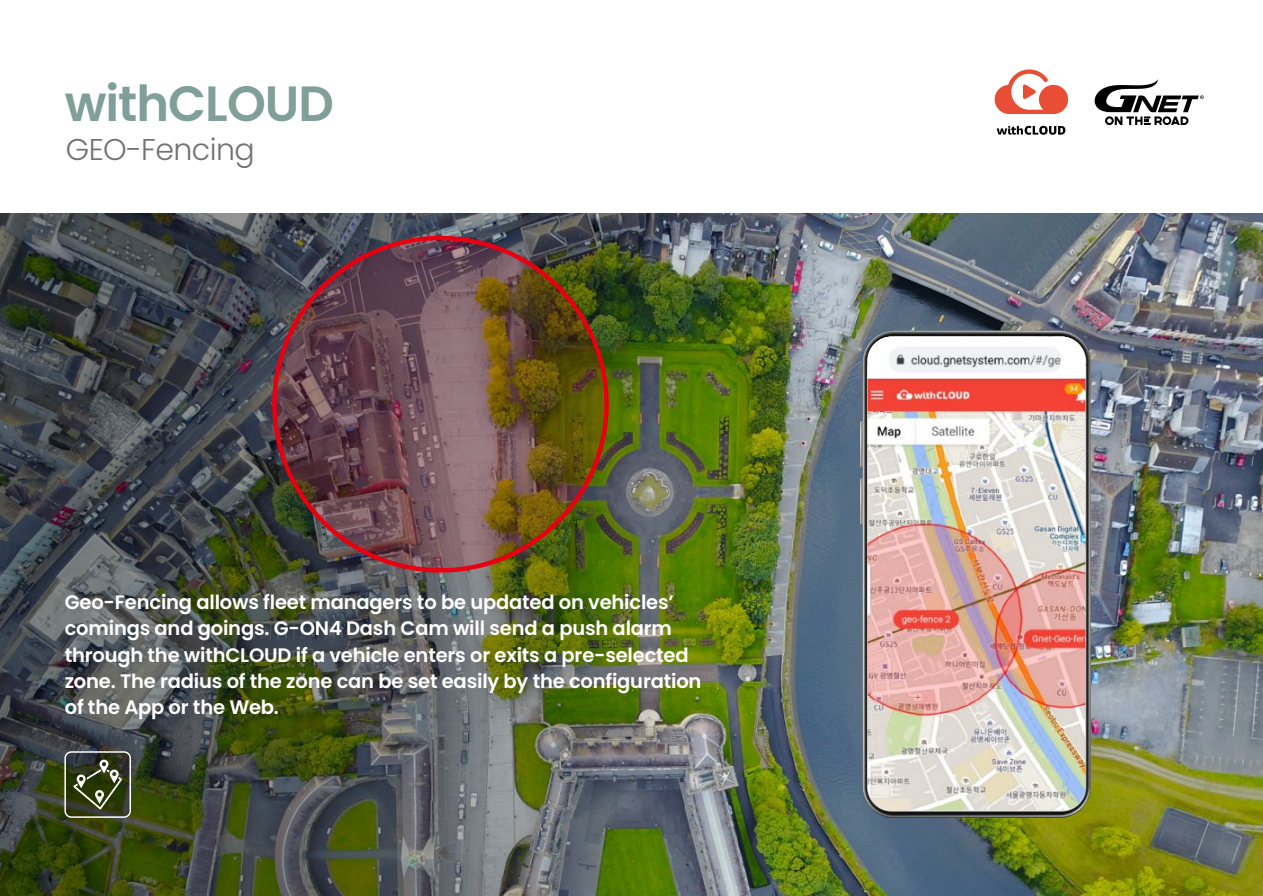
<style>
.page{position:relative;width:1263px;height:896px;background:#fff}
.page>*{position:absolute;margin:0;border:0;box-sizing:border-box;transform-origin:0 0}
.t1{font:600 49.5px "Poppins";letter-spacing:-.02em;color:#7f9f98}
.t2{font:300 30px "Poppins";letter-spacing:-.02em;color:#727171}
.t3{font:600 19.5px/26.2px "Poppins";letter-spacing:-.01em;color:#fff}
.t4{font:900 2.25px "Noto Sans KR";color:#000}
</style>
<div class="page">
<img style="left:794px;top:213px;width:469px;height:682px">
<img style="left:0;top:213px;width:794px;height:682px">
<img style="left:860px;top:330px;width:230px;height:487px">
<img style="left:274px;top:238px;width:332px;height:332px;border-radius:50%">
<svg style="left:64px;top:751px;width:67px;height:66px"></svg>
<img style="left:868px;top:378px;width:217px;height:432px">
<svg style="left:868px;top:336px;width:217px;height:42px"></svg>
<svg style="left:995px;top:69px;width:73px;height:45px"></svg>
<svg style="left:996px;top:126px;width:69px;height:9px"></svg>
<svg style="left:1094px;top:79px;width:110px;height:46px"></svg>
<h1 class="t1" style="left:65px;top:75px;width:271px">withCLOUD</h1>
<h2 class="t2" style="left:66px;top:132px;width:190px">GEO-Fencing</h2>
<p class="t3" style="left:65px;top:589px;width:638px">Geo-Fencing allows fleet managers to be updated on vehicles’ comings and goings. G-ON4 Dash Cam will send a push alarm through the withCLOUD if a vehicle enters or exits a pre-selected zone. The radius of the zone can be set easily by the configuration of the App or the Web.</p>
<p class="t4" style="left:1201px;top:96px;width:3px">R</p>
</div>
